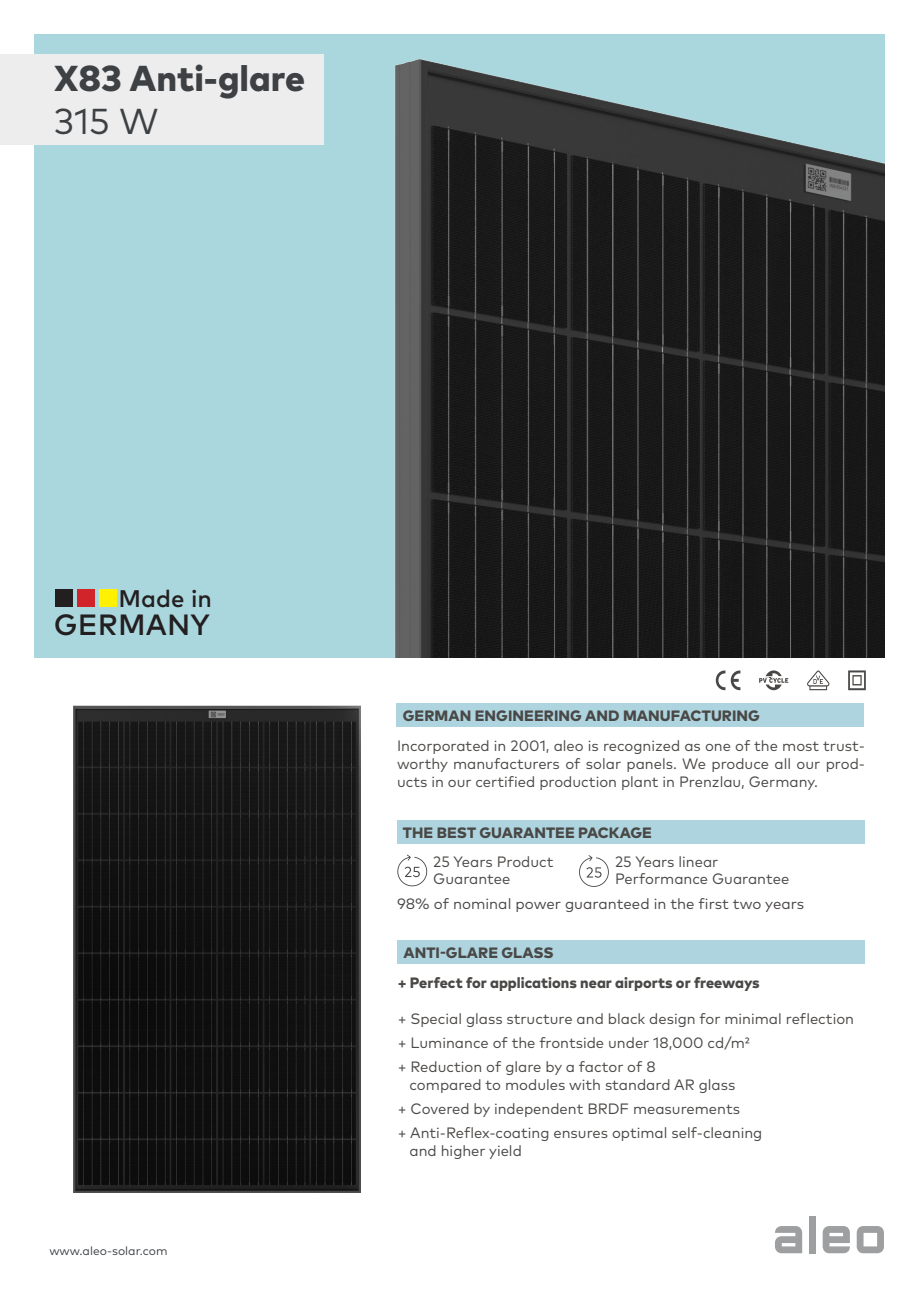
<style>
.page{position:relative;width:919px;height:1289px;background:#fff}
.page>*{position:absolute;margin:0;border:0;box-sizing:border-box;transform-origin:0 0}
.t1{font:800 36px "Mark Pro";color:#3d4144}
.t2{font:36px "Mark Pro";color:#3d4144}
.t3{font:500 29.25px "Mark Pro";letter-spacing:.005em;color:#231f20}
.t4{font:500 24px "Mark Pro";color:#231f20}
.Front_Body_Headline{font:15px/18px "Mark Pro";color:#4a4846;text-align:justify}
.Table_Headline{font:800 15px "Mark Pro";letter-spacing:.005em;color:#4a4846}
.t5{font:15px "Mark Pro";color:#494645}
.Front_Body_Headline-2{font:800 15px "Mark Pro";color:#4a4846}
.t6{font:12px "Mark Pro";color:#3d4144}
</style>
<div class="page">
<div style="left:34px;top:34px;width:850px;height:623px;background:#aad7dd"></div>
<div style="left:0;top:54px;width:323px;height:91px;background:#ededed"></div>
<svg style="left:775px;top:1226px;width:27px;height:27px"></svg>
<div style="left:809px;top:1215px;width:6px;height:38px;background:#9d9fa1"></div>
<svg style="left:822px;top:1226px;width:27px;height:27px"></svg>
<svg style="left:856px;top:1226px;width:27px;height:27px"></svg>
<svg style="left:715px;top:670px;width:25px;height:20px"></svg>
<svg style="left:759px;top:670px;width:29px;height:20px"></svg>
<svg style="left:807px;top:670px;width:22px;height:20px"></svg>
<svg style="left:848px;top:670px;width:17px;height:20px"></svg>
<div style="left:396px;top:703px;width:468px;height:24px;background:#aed5df"></div>
<svg style="left:397px;top:854px;width:30px;height:32px"></svg>
<svg style="left:579px;top:855px;width:29px;height:31px"></svg>
<div style="left:397px;top:820px;width:467px;height:24px;background:#aed5df"></div>
<div style="left:55px;top:589px;width:18px;height:18px;background:#231f20"></div>
<div style="left:99px;top:589px;width:18px;height:18px;background:#fff101"></div>
<div style="left:77px;top:589px;width:18px;height:18px;background:#d1232a"></div>
<div style="left:397px;top:939px;width:467px;height:24px;background:#aed5df"></div>
<img style="left:395px;top:59px;width:489px;height:598px">
<img style="left:73px;top:705px;width:287px;height:487px">
<p class="t1" style="left:54px;top:51px;width:253px">X83 Anti-glare</p>
<p class="t2" style="left:54px;top:94px;width:106px">315 W</p>
<p class="t4" style="left:118px;top:580px;width:95px">Made in</p>
<p class="t3" style="left:54px;top:602px;width:158px">GERMANY</p>
<p class="t6" style="left:49px;top:1241px;width:120px">www.aleo-solar.com</p>
<p class="Table_Headline" style="left:403px;top:704px;width:359px">GERMAN ENGINEERING AND MANUFACTURING</p>
<p class="Front_Body_Headline" style="left:397px;top:735px;width:469px">Incorporated in 2001, aleo is recognized as one of the most trust&shy;worthy manufacturers of solar panels. We produce all our prod&shy;ucts in our certified production plant in Prenzlau, Germany.</p>
<p class="Table_Headline" style="left:403px;top:821px;width:250px">THE BEST GUARANTEE PACKAGE</p>
<p class="Front_Body_Headline" style="left:433px;top:852px;width:122px;line-height:16.5px">25 Years Product<br>Guarantee</p>
<p class="Front_Body_Headline" style="left:615px;top:851px;width:105px">25 Years linear</p>
<p class="Front_Body_Headline" style="left:615px;top:868px;width:176px">Performance Guarantee</p>
<p class="t5" style="left:397px;top:892px;width:408px">98% of nominal power guaranteed in the first two years</p>
<p class="Table_Headline" style="left:403px;top:941px;width:152px">ANTI-GLARE GLASS</p>
<p class="Front_Body_Headline-2" style="left:397px;top:971px;width:363px">+ Perfect for applications near airports or freeways</p>
<p class="Front_Body_Headline" style="left:397px;top:1008px;width:458px">+ Special glass structure and black design for minimal reflection</p>
<p class="Front_Body_Headline" style="left:397px;top:1032px;width:354px">+ Luminance of the frontside under 18,000 cd/m2</p>
<p class="Front_Body_Headline" style="left:397px;top:1056px;width:259px">+ Reduction of glare by a factor of 8</p>
<p class="Front_Body_Headline" style="left:409px;top:1074px;width:327px">compared to modules with standard AR glass</p>
<p class="Front_Body_Headline" style="left:397px;top:1098px;width:344px">+ Covered by independent BRDF measurements</p>
<p class="Front_Body_Headline" style="left:397px;top:1122px;width:366px">+ Anti-Reflex-coating ensures optimal self-cleaning</p>
<p class="Front_Body_Headline" style="left:409px;top:1140px;width:114px">and higher yield</p>
</div>
